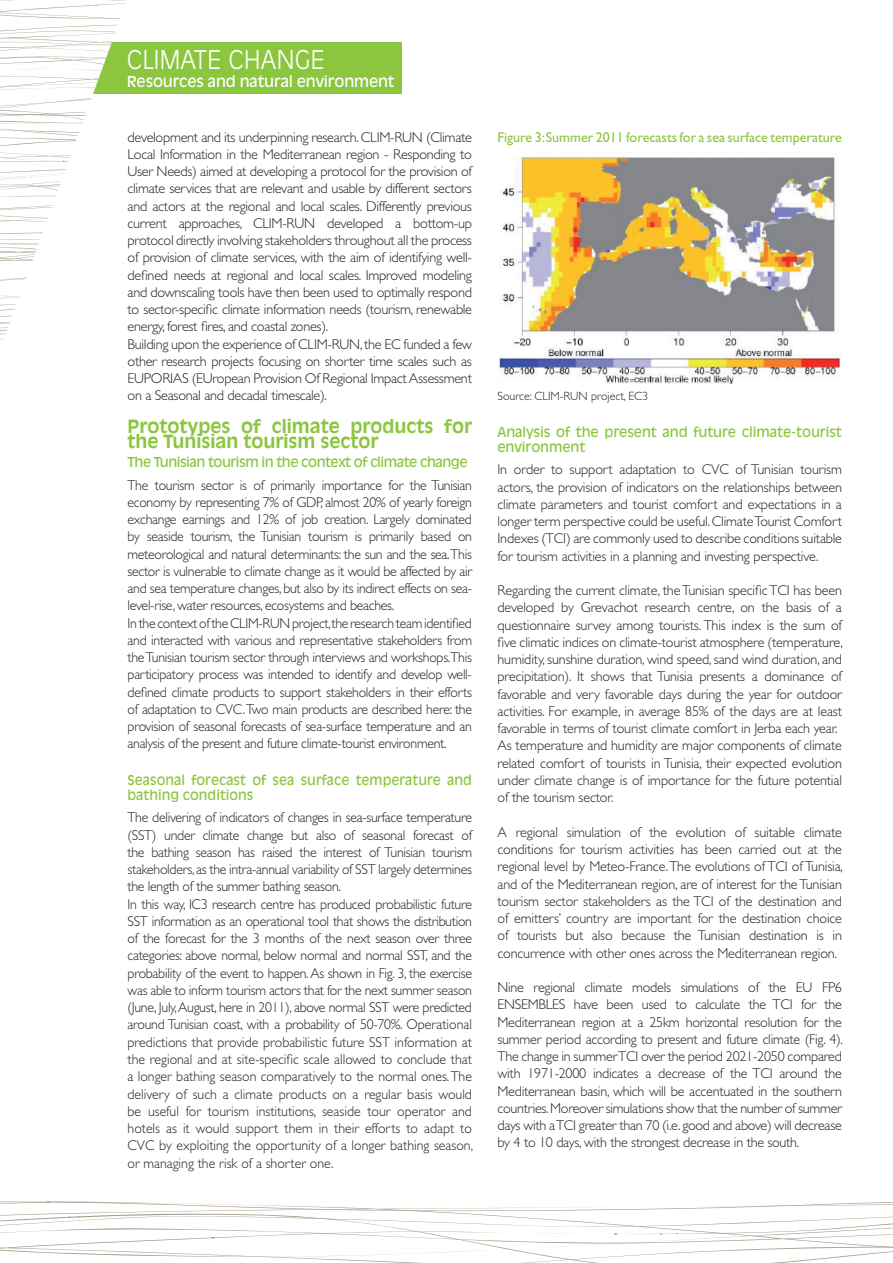
<style>
.page{position:relative;width:893px;height:1263px;background:#fff}
.page>*{position:absolute;margin:0;border:0;box-sizing:border-box;transform-origin:0 0}
.t1{font:300 25.5px "Antique Olive Std";color:#fff}
.t2{font:700 18px/15px "Antique Olive Std";color:#8bc63e}
.t3{font:15px "Antique Olive Std";letter-spacing:-.01em;color:#fff}
.t4{font:300 14.25px/17.2px "Gill Sans Std";letter-spacing:-.02em;color:#231f20}
.t5{font:14.25px "Gill Sans Std";color:#8bc63e}
.t6{font:13.5px/15px "Antique Olive Std";letter-spacing:-.01em;color:#8bc63e}
.t7{font:13.5px "Antique Olive Std";letter-spacing:-.04em;color:#8bc63e}
.t8{font:300 12px "Gill Sans Std";color:#231f20}
</style>
<div class="page">
<div style="left:61px;top:43px;width:340px;height:51px;background:#8bc63e"></div>
<svg style="left:0;top:0;width:135px;height:340px"></svg>
<svg style="left:71px;top:172px;width:9px;height:3px"></svg>
<svg style="left:0;top:1201px;width:893px;height:62px"></svg>
<img style="left:499px;top:157px;width:342px;height:226px">
<h1 class="t1" style="left:127px;top:45px;width:199px">CLIMATE CHANGE</h1>
<p class="t3" style="left:127px;top:73px;width:269px">Resources and natural environment</p>
<p class="t4" style="left:128px;top:128px;width:346px">development and its underpinning research. CLIM-RUN (Climate Local Information in the Mediterranean region - Responding to User Needs) aimed at developing a protocol for the provision of climate services that are relevant and usable by different sectors and actors at the regional and local scales. Differently previous current approaches, CLIM-RUN developed a bottom-up protocol directly involving stakeholders throughout all the process of provision of climate services, with the aim of identifying well&shy;defined needs at regional and local scales. Improved modeling and downscaling tools have then been used to optimally respond to sector-specific climate information needs (tourism, renewable energy, forest fires, and coastal zones).<br>Building upon the experience of CLIM-RUN, the EC funded a few other research projects focusing on shorter time scales such as EUPORIAS (EUropean Provision Of Regional Impact Assessment on a Seasonal and decadal timescale).</p>
<p class="t2" style="left:128px;top:418px;width:346px">Prototypes of climate products for the Tunisian tourism sector</p>
<p class="t7" style="left:128px;top:454px;width:342px">The Tunisian tourism in the context of climate change</p>
<p class="t4" style="left:128px;top:476px;width:346px">The tourism sector is of primarily importance for the Tunisian economy by representing 7% of GDP, almost 20% of yearly foreign exchange earnings and 12% of job creation. Largely dominated by seaside tourism, the Tunisian tourism is primarily based on meteorological and natural determinants: the sun and the sea. This sector is vulnerable to climate change as it would be affected by air and sea temperature changes, but also by its indirect effects on sea&shy;level-rise, water resources, ecosystems and beaches.<br>In the context of the CLIM-RUN project,the research team identified and interacted with various and representative stakeholders from the Tunisian tourism sector through interviews and workshops.This participatory process was intended to identify and develop well&shy;defined climate products to support stakeholders in their efforts of adaptation to CVC. Two main products are described here: the provision of seasonal forecasts of sea-surface temperature and an analysis of the present and future climate-tourist environment.</p>
<p class="t6" style="left:128px;top:772px;width:346px">Seasonal forecast of sea surface temperature and bathing conditions</p>
<p class="t4" style="left:128px;top:809px;width:347px">The delivering of indicators of changes in sea-surface temperature (SST) under climate change but also of seasonal forecast of the bathing season has raised the interest of Tunisian tourism stakeholders, as the intra-annual variability of SST largely determines the length of the summer bathing season.<br>In this way, IC3 research centre has produced probabilistic future SST information as an operational tool that shows the distribution of the forecast for the 3 months of the next season over three categories: above normal, below normal and normal SST, and the probability of the event to happen. As shown in Fig. 3, the exercise was able to inform tourism actors that for the next summer season (June, July, August, here in 2011), above normal SST were predicted around Tunisian coast, with a probability of 50-70%. Operational predictions that provide probabilistic future SST information at the regional and at site-specific scale allowed to conclude that a longer bathing season comparatively to the normal ones. The delivery of such a climate products on a regular basis would be useful for tourism institutions, seaside tour operator and hotels as it would support them in their efforts to adapt to CVC by exploiting the opportunity of a longer bathing season, or managing the risk of a shorter one.</p>
<p class="t5" style="left:497px;top:129px;width:346px">Figure 3: Summer 2011 forecasts for a sea surface temperature</p>
<p class="t8" style="left:497px;top:390px;width:152px">Source: CLIM-RUN project, EC3</p>
<p class="t6" style="left:497px;top:424px;width:346px">Analysis of the present and future climate-tourist environment</p>
<p class="t4" style="left:497px;top:461px;width:346px;text-align:justify">In order to support adaptation to CVC of Tunisian tourism actors, the provision of indicators on the relationships between climate parameters and tourist comfort and expectations in a longer term perspective could be useful. Climate Tourist Comfort Indexes (TCI) are commonly used to describe conditions suitable for tourism activities in a planning and investing perspective.</p>
<p class="t4" style="left:497px;top:582px;width:347px">Regarding the current climate, the Tunisian specific TCI has been developed by Grevachot research centre, on the basis of a questionnaire survey among tourists. This index is the sum of five climatic indices on climate-tourist atmosphere (temperature, humidity, sunshine duration, wind speed, sand wind duration, and precipitation). It shows that Tunisia presents a dominance of favorable and very favorable days during the year for outdoor activities. For example, in average 85% of the days are at least favorable in terms of tourist climate comfort in Jerba each year.<br>As temperature and humidity are major components of climate related comfort of tourists in Tunisia, their expected evolution under climate change is of importance for the future potential of the tourism sector.</p>
<p class="t4" style="left:497px;top:823px;width:347px;text-align:justify">A regional simulation of the evolution of suitable climate conditions for tourism activities has been carried out at the regional level by Meteo-France. The evolutions of TCI of Tunisia, and of the Mediterranean region, are of interest for the Tunisian tourism sector stakeholders as the TCI of the destination and of emitters’ country are important for the destination choice of tourists but also because the Tunisian destination is in concurrence with other ones across the Mediterranean region.</p>
<p class="t4" style="left:497px;top:979px;width:347px;text-align:justify">Nine regional climate models simulations of the EU FP6<br>ENSEMBLES have been used to calculate the TCI for the Mediterranean region at a 25km horizontal resolution for the summer period according to present and future climate (Fig. 4).<br>The change in summer TCI over the period 2021-2050 compared with 1971-2000 indicates a decrease of the TCI around the Mediterranean basin, which will be accentuated in the southern countries. Moreover simulations show that the number of summer days with a TCI greater than 70 (i.e. good and above) will decrease by 4 to 10 days, with the strongest decrease in the south.</p>
</div>
